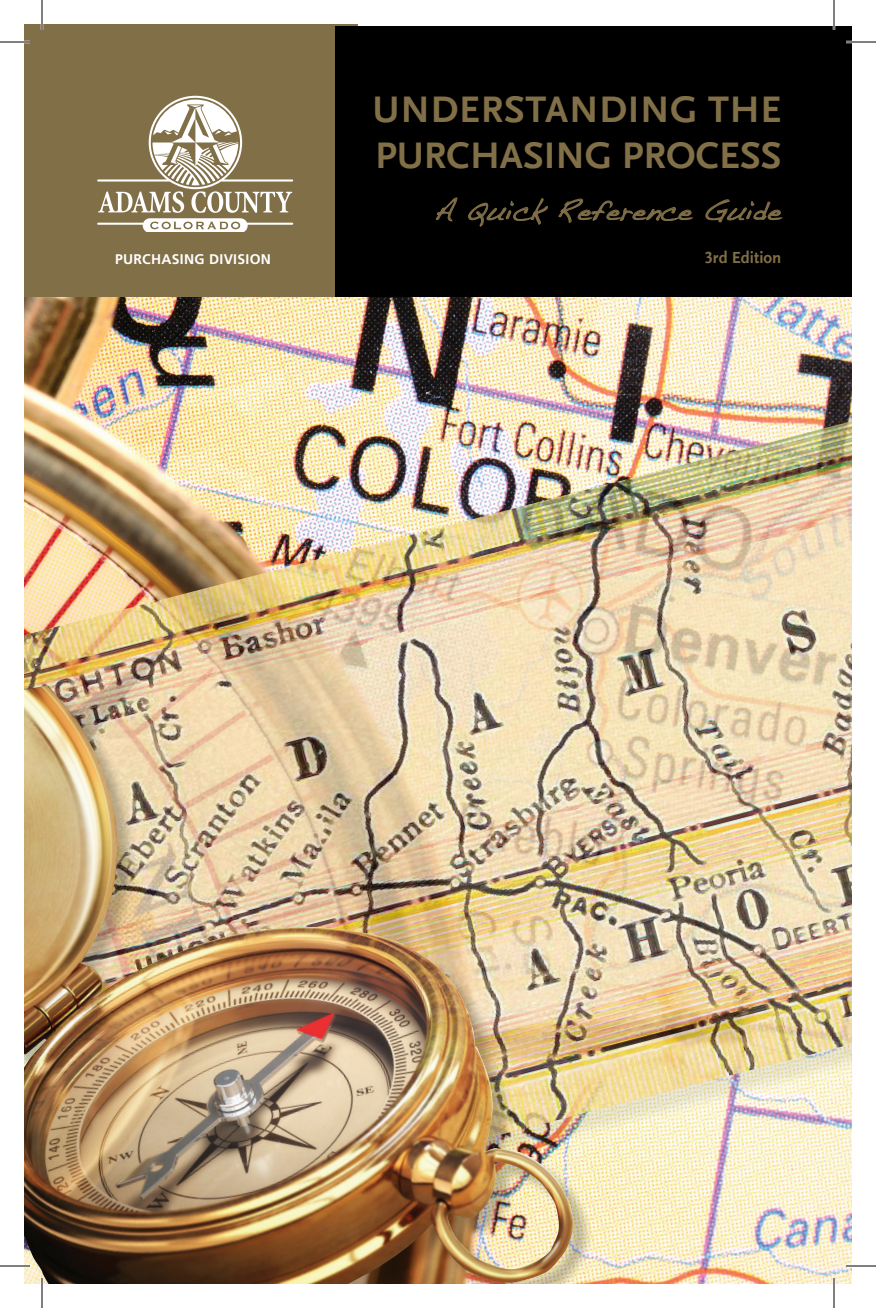
<style>
.page{position:relative;width:876px;height:1308px;background:#fff}
.page>*{position:absolute;margin:0;border:0;box-sizing:border-box;transform-origin:0 0}
.t1{font:700 38.8px "Scala Sans Offc";color:#816f47}
.t2{font:700 38.8px "Scala Sans Offc";letter-spacing:.02em;color:#816f47}
.t3{font:24px "Dakota";color:#816f47}
.t4{font:700 16.8px "Scala Sans Offc";color:#816f47}
.t5{font:700 14px "Frutiger LT Std";letter-spacing:.02em;color:#fff}
</style>
<div class="page">
<img style="left:24px;top:297px;width:828px;height:987px">
<div style="left:24px;top:24px;width:333px;height:273px;background:#816f47"></div>
<div style="left:336px;top:26px;width:516px;height:271px;background:#000"></div>
<svg style="left:435px;top:197px;width:23px;height:25px"></svg>
<svg style="left:468px;top:198px;width:80px;height:29px"></svg>
<svg style="left:558px;top:198px;width:135px;height:25px"></svg>
<svg style="left:705px;top:199px;width:78px;height:24px"></svg>
<svg style="left:97px;top:96px;width:196px;height:135px"></svg>
<div style="left:24px;top:399px;width:828px;height:852px;background:#000;opacity:.1"></div>
<img style="left:24px;top:418px;width:828px;height:809px">
<div style="left:24px;top:688px;width:570px;height:596px;background:#000;opacity:.25"></div>
<img style="left:24px;top:685px;width:549px;height:599px">
<hr style="left:0;top:41px;width:30px;height:2px;background:#fff">
<hr style="left:846px;top:41px;width:30px;height:2px;background:#fff">
<hr style="left:0;top:1265px;width:30px;height:2px;background:#fff">
<hr style="left:846px;top:1265px;width:30px;height:2px;background:#fff">
<hr style="left:41px;top:0;width:2px;height:30px;background:#fff">
<hr style="left:41px;top:1278px;width:2px;height:30px;background:#fff">
<hr style="left:833px;top:0;width:2px;height:30px;background:#fff">
<hr style="left:833px;top:1278px;width:2px;height:30px;background:#fff">
<hr style="left:0;top:42px;width:30px;height:1px;background:#000">
<hr style="left:846px;top:42px;width:30px;height:1px;background:#000">
<hr style="left:0;top:1266px;width:30px;height:1px;background:#000">
<hr style="left:846px;top:1266px;width:30px;height:1px;background:#000">
<hr style="left:42px;top:0;width:1px;height:30px;background:#000">
<hr style="left:42px;top:1278px;width:1px;height:30px;background:#000">
<hr style="left:834px;top:0;width:1px;height:30px;background:#000">
<hr style="left:834px;top:1278px;width:1px;height:30px;background:#000">
<p class="t2" style="left:373px;top:88px;width:410px">UNDERSTANDING THE</p>
<p class="t1" style="left:375px;top:134px;width:408px">PURCHASING PROCESS</p>
<p class="t3" style="left:434px;top:196px;width:349px">A Quick Reference Guide</p>
<p class="t5" style="left:115px;top:251px;width:157px">PURCHASING DIVISION</p>
<p class="t4" style="left:705px;top:248px;width:78px">3rd Edition</p>
</div>
